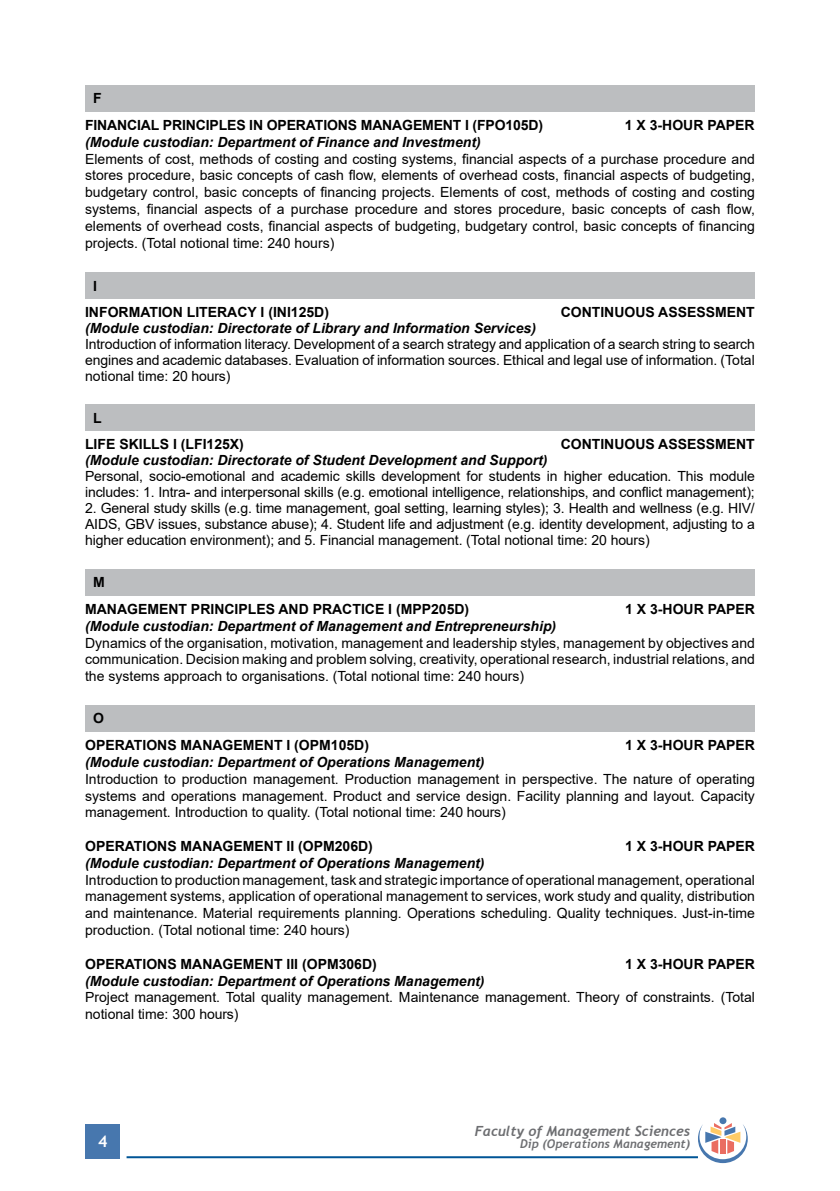
<style>
.page{position:relative;width:840px;height:1191px;background:#fff}
.page>*{position:absolute;margin:0;border:0;box-sizing:border-box;transform-origin:0 0}
.t1{font:700 16px "Trebuchet MS";color:#fff}
.t2{font:14px/16.8px "Arial";color:#000;text-align:justify}
.t3{font:italic 700 14px "Arial";color:#000}
.t4{font:700 14px/26.8px "Arial";color:#000}
.t5{font:italic 700 14px "Trebuchet";color:#6d6e71}
.t6{font:italic 700 12px "Trebuchet";color:#6d6e71}
</style>
<div class="page">
<div style="left:86px;top:1124px;width:34px;height:34px;background:#4777ae"></div>
<hr style="left:126px;top:1156px;width:571px;height:2px;background:#005596">
<div style="left:719px;top:1117px;width:7px;height:7px;background:#4777ae;border-radius:50%"></div>
<svg style="left:697px;top:1123px;width:50px;height:40px"></svg>
<div style="left:85px;top:85px;width:669px;height:26px;background:#bcbec0"></div>
<div style="left:85px;top:272px;width:669px;height:27px;background:#bcbec0"></div>
<div style="left:85px;top:405px;width:669px;height:26px;background:#bcbec0"></div>
<div style="left:85px;top:569px;width:669px;height:26px;background:#bcbec0"></div>
<div style="left:85px;top:705px;width:669px;height:26px;background:#bcbec0"></div>
<p class="t4" style="left:85px;top:85px;width:459px;text-indent:8px">F<br>FINANCIAL PRINCIPLES IN OPERATIONS MANAGEMENT I (FPO105D)</p>
<p class="t4" style="left:624px;top:112px;width:131px">1 X 3-HOUR PAPER</p>
<p class="t3" style="left:85px;top:133px;width:397px">(Module custodian: Department of Finance and Investment)</p>
<p class="t2" style="left:85px;top:150px;width:671px">Elements of cost, methods of costing and costing systems, financial aspects of a purchase procedure and stores procedure, basic concepts of cash flow, elements of overhead costs, financial aspects of budgeting, budgetary control, basic concepts of financing projects. Elements of cost, methods of costing and costing systems, financial aspects of a purchase procedure and stores procedure, basic concepts of cash flow, elements of overhead costs, financial aspects of budgeting, budgetary control, basic concepts of financing projects. (Total notional time: 240 hours)</p>
<p class="t4" style="left:85px;top:273px;width:245px;line-height:26px;text-indent:8px">I<br>INFORMATION LITERACY I (INI125D)</p>
<p class="t4" style="left:560px;top:298px;width:195px">CONTINUOUS ASSESSMENT</p>
<p class="t3" style="left:85px;top:318px;width:452px">(Module custodian: Directorate of Library and Information Services)</p>
<p class="t2" style="left:85px;top:336px;width:671px;line-height:16px">Introduction of information literacy. Development of a search strategy and application of a search string to search engines and academic databases. Evaluation of information sources. Ethical and legal use of information. (Total notional time: 20 hours)</p>
<p class="t4" style="left:85px;top:405px;width:160px;line-height:26px;text-indent:8px">L<br>LIFE SKILLS I (LFI125X)</p>
<p class="t4" style="left:560px;top:431px;width:195px">CONTINUOUS ASSESSMENT</p>
<p class="t3" style="left:85px;top:451px;width:464px">(Module custodian: Directorate of Student Development and Support)</p>
<p class="t2" style="left:85px;top:468px;width:670px;line-height:16px">Personal, socio-emotional and academic skills development for students in higher education. This module includes: 1. Intra- and interpersonal skills (e.g. emotional intelligence, relationships, and conflict management);</p>
<p class="t2" style="left:85px;top:500px;width:671px;line-height:16px">2. General study skills (e.g. time management, goal setting, learning styles); 3. Health and wellness (e.g. HIV/ AIDS, GBV issues, substance abuse); 4. Student life and adjustment (e.g. identity development, adjusting to a higher education environment); and 5. Financial management. (Total notional time: 20 hours)</p>
<p class="t4" style="left:85px;top:569px;width:385px;text-indent:8px">M<br>MANAGEMENT PRINCIPLES AND PRACTICE I (MPP205D)</p>
<p class="t4" style="left:624px;top:596px;width:131px">1 X 3-HOUR PAPER</p>
<p class="t3" style="left:85px;top:616px;width:472px">(Module custodian: Department of Management and Entrepreneurship)</p>
<p class="t2" style="left:85px;top:634px;width:671px">Dynamics of the organisation, motivation, management and leadership styles, management by objectives and communication. Decision making and problem solving, creativity, operational research, industrial relations, and the systems approach to organisations. (Total notional time: 240 hours)</p>
<p class="t4" style="left:85px;top:705px;width:285px;text-indent:8px">O<br>OPERATIONS MANAGEMENT I (OPM105D)</p>
<p class="t4" style="left:624px;top:732px;width:131px">1 X 3-HOUR PAPER</p>
<p class="t3" style="left:85px;top:753px;width:401px">(Module custodian: Department of Operations Management)</p>
<p class="t2" style="left:85px;top:770px;width:671px">Introduction to production management. Production management in perspective. The nature of operating systems and operations management. Product and service design. Facility planning and layout. Capacity management. Introduction to quality. (Total notional time: 240 hours)</p>
<p class="t4" style="left:85px;top:833px;width:289px">OPERATIONS MANAGEMENT II (OPM206D)</p>
<p class="t4" style="left:624px;top:833px;width:131px">1 X 3-HOUR PAPER</p>
<p class="t3" style="left:85px;top:853px;width:401px">(Module custodian: Department of Operations Management)</p>
<p class="t2" style="left:85px;top:871px;width:671px">Introduction to production management, task and strategic importance of operational management, operational management systems, application of operational management to services, work study and quality, distribution and maintenance. Material requirements planning. Operations scheduling. Quality techniques. Just-in-time production. (Total notional time: 240 hours)</p>
<p class="t4" style="left:85px;top:950px;width:293px">OPERATIONS MANAGEMENT III (OPM306D)</p>
<p class="t4" style="left:624px;top:950px;width:131px">1 X 3-HOUR PAPER</p>
<p class="t3" style="left:85px;top:971px;width:401px">(Module custodian: Department of Operations Management)</p>
<p class="t2" style="left:85px;top:989px;width:671px">Project management. Total quality management. Maintenance management. Theory of constraints. (Total notional time: 300 hours)</p>
<p class="t1" style="left:98px;top:1131px;width:11px">4</p>
<p class="t5" style="left:474px;top:1121px;width:217px">Faculty of Management Sciences</p>
<p class="t6" style="left:520px;top:1135px;width:171px">Dip (Operations Management)</p>
</div>
